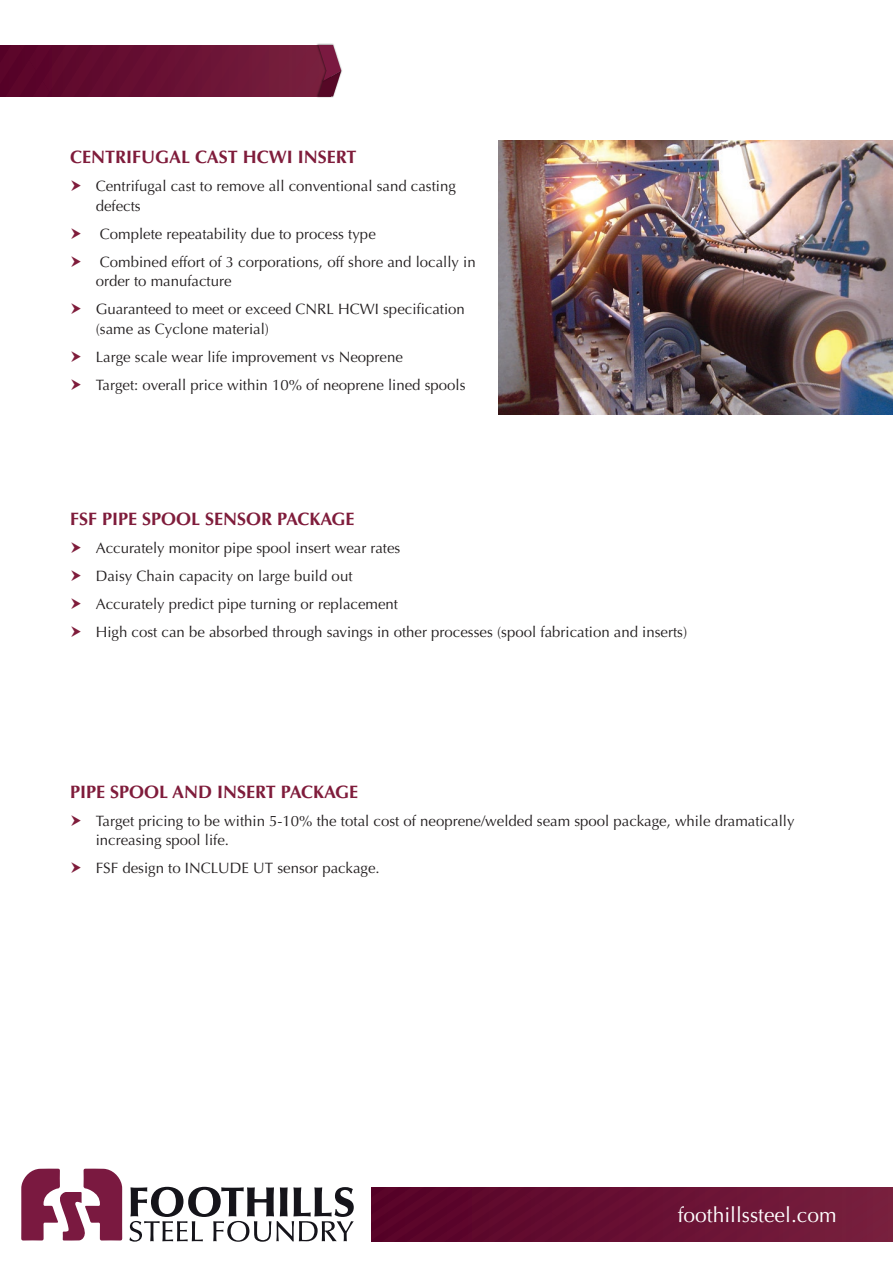
<style>
.page{position:relative;width:893px;height:1263px;background:#fff}
.page>*{position:absolute;margin:0;border:0;box-sizing:border-box;transform-origin:0 0}
.t1{font:21px "Optima LT Std";color:#fff}
.t2{font:700 18px "Optima LT Std";color:#7f1c3b}
.t3{font:15px/28px "Optima LT Std";color:#231f20}
</style>
<div class="page">
<div style="left:0;top:45px;width:331px;height:51px;background:linear-gradient(to right,#580228,#79203f)"></div>
<img style="left:315px;top:83px;width:19px;height:15px">
<img style="left:315px;top:43px;width:27px;height:40px">
<svg style="left:318px;top:45px;width:23px;height:51px"></svg>
<svg style="left:21px;top:1169px;width:101px;height:71px"></svg>
<svg style="left:129px;top:1187px;width:225px;height:55px"></svg>
<div style="left:371px;top:1187px;width:522px;height:55px;background:linear-gradient(to right,#560127,#781f3e)"></div>
<img style="left:499px;top:140px;width:394px;height:274px">
<p class="t2" style="left:70px;top:147px;width:288px">CENTRIFUGAL CAST HCWI INSERT</p>
<p class="t3" style="left:96px;top:177px;width:362px;line-height:19.5px">Centrifugal cast to remove all conventional sand casting defects</p>
<p class="t3" style="left:100px;top:220px;width:377px">Complete repeatability due to process type<br>Combined effort of 3 corporations, off shore and locally in</p>
<p class="t3" style="left:96px;top:268px;width:371px">order to manufacture<br>Guaranteed to meet or exceed CNRL HCWI specification</p>
<p class="t3" style="left:96px;top:315px;width:371px">(same as Cyclone material)<br>Large scale wear life improvement vs Neoprene<br>Target: overall price within 10% of neoprene lined spools</p>
<p class="t2" style="left:70px;top:508px;width:286px">FSF PIPE SPOOL SENSOR PACKAGE</p>
<p class="t3" style="left:96px;top:534px;width:593px">Accurately monitor pipe spool insert wear rates<br>Daisy Chain capacity on large build out<br>Accurately predict pipe turning or replacement<br>High cost can be absorbed through savings in other processes (spool fabrication and inserts)</p>
<p class="t2" style="left:70px;top:781px;width:290px">PIPE SPOOL AND INSERT PACKAGE</p>
<p class="t3" style="left:96px;top:811px;width:700px;line-height:19.5px">Target pricing to be within 5-10% the total cost of neoprene/welded seam spool package, while dramatically increasing spool life.</p>
<p class="t3" style="left:96px;top:854px;width:285px">FSF design to INCLUDE UT sensor package.</p>
<h1 class="t1" style="left:678px;top:1203px;width:160px">foothillssteel.com</h1>
</div>
